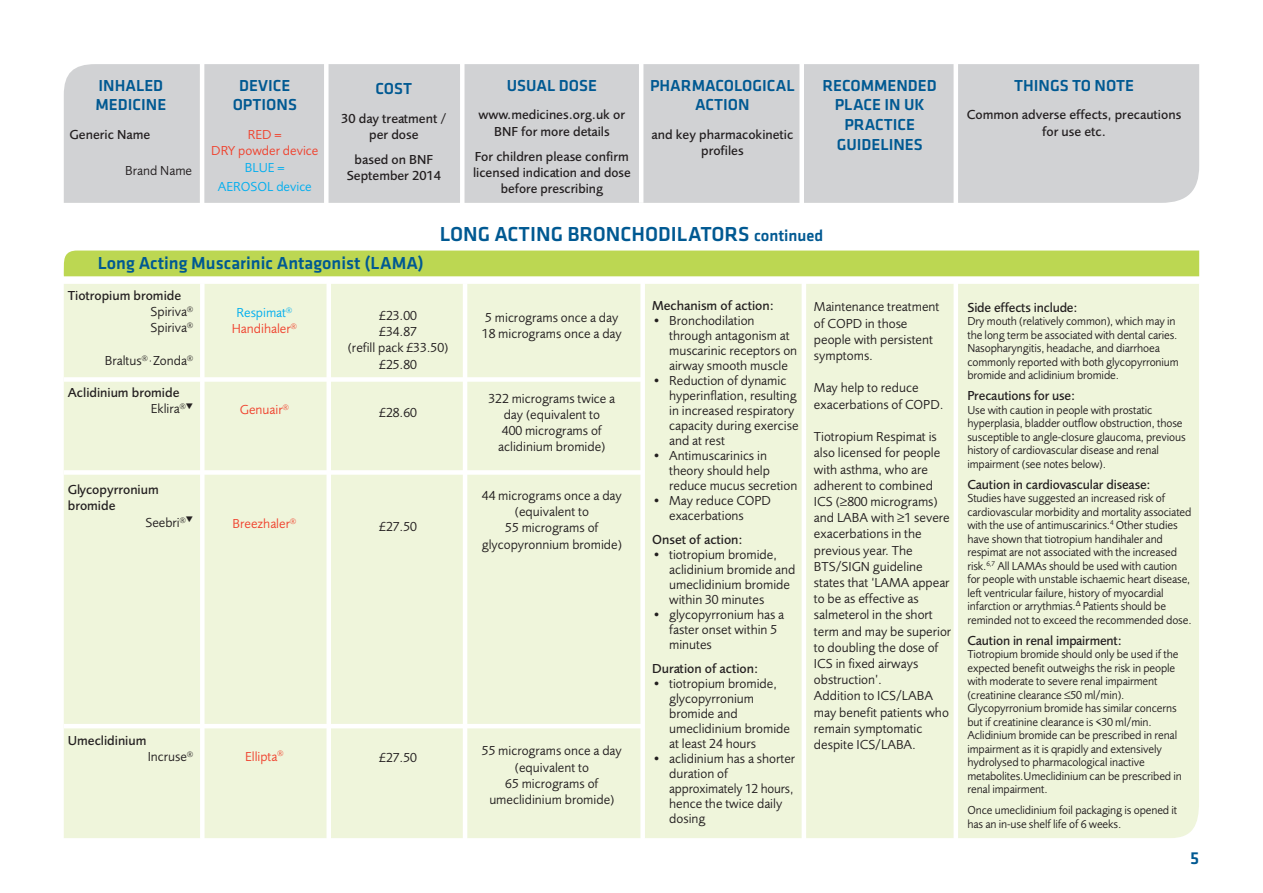
<style>
.page{position:relative;width:1263px;height:893px;background:#fff}
.page>*{position:absolute;margin:0;border:0;box-sizing:border-box;transform-origin:0 0}
.t1{font:500 21px "Klavika Basic";color:#005992}
.t2{font:500 18px "Klavika Basic";color:#005992}
.t3{font:500 16.5px/19.8px "Klavika Basic";color:#005992;text-align:center}
.t4{font:13.5px/16.2px "Foundry Sans";color:#231f20}
.t5{font:500 13.5px/16.2px "Foundry Sans";color:#231f20;text-align:center}
.t6{font:13.5px/16.2px "Foundry Sans";color:#ef422e;text-align:center}
.t7{font:13.5px/19.6px "Foundry Sans";color:#00aeef;text-align:center}
.t8{font:12px/13.5px "Foundry Sans";letter-spacing:-.01em;color:#231f20}
.s1{font-size:16.5px}
.s2{font-weight:400}
.s3{color:#00aeef}
</style>
<div class="page">
<div style="left:64px;top:284px;width:1135px;height:554px;background:#eff5db"></div>
<div style="left:64px;top:64px;width:1135px;height:139px;background:#d1d2d4"></div>
<div style="left:200px;top:283px;width:5px;height:561px;background:#fff"></div>
<div style="left:326px;top:282px;width:5px;height:566px;background:#fff"></div>
<hr style="left:463px;top:283px;width:4px;height:559px;background:#fff">
<div style="left:640px;top:277px;width:5px;height:565px;background:#fff"></div>
<hr style="left:802px;top:281px;width:4px;height:560px;background:#fff">
<div style="left:953px;top:282px;width:5px;height:566px;background:#fff"></div>
<hr style="left:200px;top:64px;width:4px;height:139px;background:#fff">
<hr style="left:324px;top:64px;width:4px;height:141px;background:#fff">
<hr style="left:460px;top:64px;width:4px;height:141px;background:#fff">
<hr style="left:639px;top:64px;width:4px;height:139px;background:#fff">
<div style="left:799px;top:64px;width:5px;height:141px;background:#fff"></div>
<div style="left:953px;top:64px;width:5px;height:140px;background:#fff"></div>
<div style="left:64px;top:251px;width:1135px;height:25px;background:#bcd752"></div>
<div style="left:64px;top:377px;width:580px;height:5px;background:#fff"></div>
<div style="left:64px;top:470px;width:580px;height:5px;background:#fff"></div>
<hr style="left:64px;top:724px;width:580px;height:4px;background:#fff">
<p class="t3" style="left:96px;top:77px;width:72px;text-align:left">INHALED<br>MEDICINE</p>
<p class="t5" style="left:70px;top:128px;width:82px">Generic Name</p>
<p class="t4" style="left:125px;top:164px;width:68px">Brand Name</p>
<p class="t3" style="left:233px;top:77px;width:66px">DEVICE<br>OPTIONS</p>
<p class="t6" style="left:211px;top:128px;width:109px">RED =<br>DRY powder device</p>
<p class="t7" style="left:218px;top:158px;width:96px">BLUE =<br>AEROSOL device</p>
<p class="t3" style="left:376px;top:80px;width:38px">COST</p>
<p class="t5" style="left:341px;top:111px;width:107px">30 day treatment / per dose</p>
<p class="t5" style="left:347px;top:153px;width:96px">based on BNF<br>September 2014</p>
<p class="t3" style="left:507px;top:77px;width:92px">USUAL DOSE</p>
<p class="t5" style="left:479px;top:108px;width:148px">www.medicines.org.uk or<br>BNF for more details</p>
<p class="t5" style="left:473px;top:149px;width:159px">For children please confirm licensed indication and dose before prescribing</p>
<p class="t3" style="left:650px;top:77px;width:146px">PHARMACOLOGICAL<br>ACTION</p>
<p class="t5" style="left:651px;top:128px;width:143px">and key pharmacokinetic profiles</p>
<p class="t3" style="left:822px;top:77px;width:116px">RECOMMENDED<br>PLACE IN UK<br>PRACTICE<br>GUIDELINES</p>
<p class="t3" style="left:1014px;top:77px;width:121px">THINGS TO NOTE</p>
<p class="t5" style="left:967px;top:108px;width:216px">Common adverse effects, precautions for use etc.</p>
<h1 class="t1" style="left:440px;top:227px;width:385px">LONG ACTING BRONCHODILATORS <span class="s1">continued</span></h1>
<h2 class="t2" style="left:98px;top:257px;width:327px">Long Acting Muscarinic Antagonist (LAMA)</h2>
<p class="t5" style="left:151px;top:288px;width:44px;text-align:left;text-indent:-83px">Tiotropium bromide<br><span class="s2">Spiriva</span><sup>®<br></sup><span class="s2">Spiriva</span><sup>®</sup></p>
<p class="t4" style="left:105px;top:353px;width:90px">Braltus<sup>®</sup> <sup>,</sup> Zonda<sup>®</sup></p>
<p class="t5" style="left:151px;top:386px;width:44px;text-align:left;text-indent:-83px">Aclidinium bromide<br><span class="s2">Eklira</span><sup>®</sup>▼</p>
<p class="t5" style="left:68px;top:483px;width:92px">Glycopyrronium</p>
<p class="t5" style="left:68px;top:499px;width:49px">bromide</p>
<p class="t4" style="left:145px;top:515px;width:49px">Seebri<sup>®</sup>▼</p>
<p class="t6" style="left:232px;top:306px;width:66px"><span class="s3">Respimat</span><sup>®<br></sup>Handihaler<sup>®</sup></p>
<p class="t6" style="left:240px;top:403px;width:50px">Genuair<sup>®</sup></p>
<p class="t6" style="left:232px;top:516px;width:65px">Breezhaler<sup>®</sup></p>
<p class="t4" style="left:348px;top:309px;width:102px;text-align:center">£23.00<br>£34.87<br>(refill pack £33.50) £25.80</p>
<p class="t4" style="left:379px;top:406px;width:39px">£28.60</p>
<p class="t4" style="left:379px;top:519px;width:39px">£27.50</p>
<p class="t5" style="left:68px;top:734px;width:80px">Umeclidinium</p>
<p class="t4" style="left:148px;top:750px;width:47px">Incruse<sup>®</sup></p>
<p class="t6" style="left:245px;top:749px;width:40px">Ellipta<sup>®</sup></p>
<p class="t4" style="left:379px;top:751px;width:39px">£27.50</p>
<p class="t4" style="left:482px;top:310px;width:141px">5 micrograms once a day<br>18 micrograms once a day</p>
<p class="t4" style="left:488px;top:391px;width:128px;text-align:center">322 micrograms twice a day (equivalent to<br>400 micrograms of aclidinium bromide)</p>
<p class="t4" style="left:482px;top:489px;width:142px;text-align:center">44 micrograms once a day (equivalent to<br>55 micrograms of glycopyronnium bromide)</p>
<p class="t4" style="left:482px;top:744px;width:141px;text-align:center">55 micrograms once a day (equivalent to<br>65 micrograms of umeclidinium bromide)</p>
<p class="t5" style="left:652px;top:298px;width:123px">Mechanism of action:</p>
<p class="t4" style="left:669px;top:314px;width:130px;line-height:15px;text-indent:-17px">• Bronchodilation through antagonism at muscarinic receptors on airway smooth muscle</p>
<p class="t4" style="left:669px;top:374px;width:131px;line-height:15px;text-indent:-17px">• Reduction of dynamic hyperinflation, resulting in increased respiratory capacity during exercise and at rest</p>
<p class="t4" style="left:669px;top:449px;width:130px;line-height:15px;text-indent:-17px">• Antimuscarinics in theory should help reduce mucus secretion</p>
<p class="t4" style="left:669px;top:494px;width:103px;line-height:15px;text-indent:-17px">• May reduce COPD exacerbations</p>
<p class="t5" style="left:652px;top:532px;width:92px">Onset of action:</p>
<p class="t4" style="left:669px;top:548px;width:128px;line-height:15px;text-indent:-17px">• tiotropium bromide, aclidinium bromide and umeclidinium bromide within 30 minutes</p>
<p class="t4" style="left:669px;top:608px;width:117px;line-height:15px;text-indent:-17px">• glycopyrronium has a faster onset within 5 minutes</p>
<p class="t5" style="left:652px;top:661px;width:108px">Duration of action:</p>
<p class="t4" style="left:669px;top:677px;width:122px;line-height:15px;text-indent:-17px">• tiotropium bromide, glycopyrronium bromide and umeclidinium bromide at least 24 hours</p>
<p class="t4" style="left:669px;top:752px;width:128px;line-height:15px;text-indent:-17px">• aclidinium has a shorter duration of approximately 12 hours, hence the twice daily dosing</p>
<p class="t4" style="left:814px;top:300px;width:127px">Maintenance treatment of COPD in those people with persistent symptoms.</p>
<p class="t4" style="left:814px;top:381px;width:131px">May help to reduce exacerbations of COPD.</p>
<p class="t4" style="left:814px;top:430px;width:139px">Tiotropium Respimat is also licensed for people with asthma, who are adherent to combined<br>ICS (≥800 micrograms) and LABA with ≥1 severe exacerbations in the previous year. The<br>BTS/SIGN guideline states that ‘LAMA appear to be as effective as salmeterol in the short term and may be superior to doubling the dose of<br>ICS in fixed airways obstruction’.<br>Addition to ICS/LABA may benefit patients who remain symptomatic despite ICS/LABA.</p>
<p class="t5" style="left:967px;top:300px;width:112px">Side effects include:</p>
<p class="t8" style="left:967px;top:315px;width:213px">Dry mouth (relatively common), which may in the long term be associated with dental caries.<br>Nasopharyngitis, headache, and diarrhoea commonly reported with both glycopyrronium bromide and aclidinium bromide.</p>
<p class="t5" style="left:967px;top:389px;width:109px">Precautions for use:</p>
<p class="t8" style="left:967px;top:404px;width:220px">Use with caution in people with prostatic hyperplasia, bladder outflow obstruction, those susceptible to angle-closure glaucoma, previous history of cardiovascular disease and renal impairment (see notes below).</p>
<p class="t5" style="left:967px;top:477px;width:185px">Caution in cardiovascular disease:</p>
<p class="t8" style="left:967px;top:492px;width:226px">Studies have suggested an increased risk of cardiovascular morbidity and mortality associated with the use of antimuscarinics.<sup>4</sup> Other studies have shown that tiotropium handihaler and respimat are not associated with the increased risk.<sup>6,7</sup> All LAMAs should be used with caution for people with unstable ischaemic heart disease, left ventricular failure, history of myocardial infarction or arrythmias.<sup>Δ</sup> Patients should be reminded not to exceed the recommended dose.</p>
<p class="t5" style="left:967px;top:633px;width:156px">Caution in renal impairment:</p>
<p class="t8" style="left:967px;top:648px;width:216px">Tiotropium bromide should only be used if the expected benefit outweighs the risk in people with moderate to severe renal impairment (creatinine clearance ≤50 ml/min).<br>Glycopyrronium bromide has similar concerns but if creatinine clearance is &lt;30 ml/min.<br>Aclidinium bromide can be prescribed in renal impairment as it is qrapidly and extensively hydrolysed to pharmacological inactive metabolites.Umeclidinium can be prescribed in renal impairment.</p>
<p class="t8" style="left:967px;top:804px;width:211px">Once umeclidinium foil packaging is opened it has an in-use shelf life of 6 weeks.</p>
<h2 class="t2" style="left:1190px;top:852px;width:11px">5</h2>
</div>
